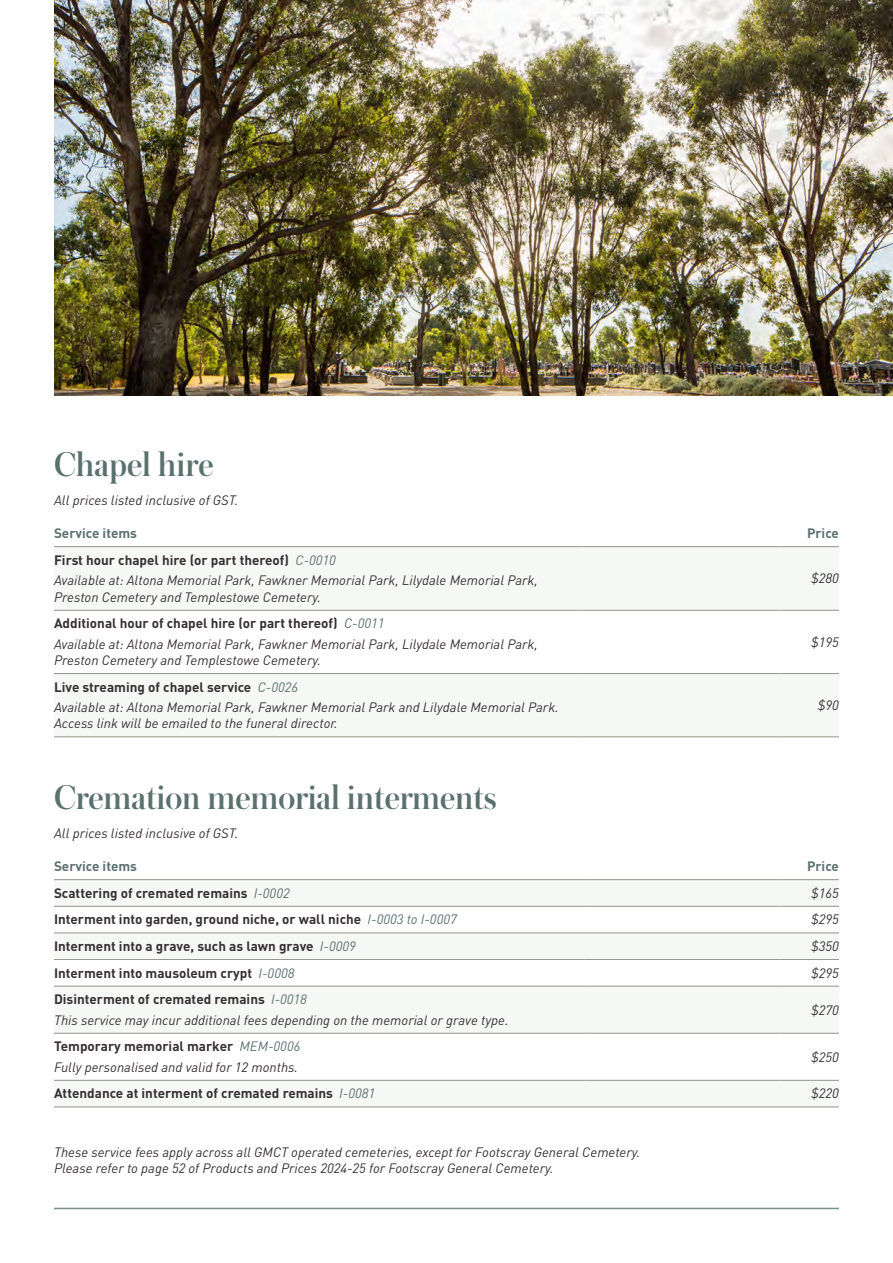
<style>
.page{position:relative;width:893px;height:1263px;background:#fff}
.page>*{position:absolute;margin:0;border:0;box-sizing:border-box;transform-origin:0 0}
.t1{font:500 36px "Austin";color:#5b716e}
.Table_L_A_regular_text{font:italic 13.5px/16.2px "DIN";color:#362f34}
.Table_L_A_regular_text-2{font:700 13.5px "DIN";color:#362f34}
.Table_L_A_regular_text-3{font:700 13.5px "DIN";color:#5b716e}
.s1{font-weight:400;font-style:italic;color:#5b716e}
</style>
<div class="page">
<hr style="left:54px;top:1208px;width:785px;height:1px;background:#79918e">
<div style="left:54px;top:547px;width:785px;height:128px;background:#f6f8f6"></div>
<svg style="left:54px;top:611px;width:785px;height:62px"></svg>
<hr style="left:779px;top:546px;width:60px;height:1px;background:#96928c">
<hr style="left:779px;top:610px;width:60px;height:1px;background:#96928c">
<hr style="left:779px;top:673px;width:60px;height:1px;background:#96928c">
<hr style="left:779px;top:736px;width:60px;height:1px;background:#96928c">
<hr style="left:54px;top:546px;width:529px;height:1px;background:#96928c">
<hr style="left:583px;top:546px;width:196px;height:1px;background:#96928c">
<hr style="left:54px;top:610px;width:529px;height:1px;background:#96928c">
<hr style="left:583px;top:610px;width:196px;height:1px;background:#96928c">
<hr style="left:54px;top:673px;width:529px;height:1px;background:#96928c">
<hr style="left:583px;top:673px;width:196px;height:1px;background:#96928c">
<hr style="left:54px;top:736px;width:529px;height:1px;background:#96928c">
<hr style="left:583px;top:736px;width:196px;height:1px;background:#96928c">
<div style="left:54px;top:880px;width:785px;height:227px;background:#f6f8f6"></div>
<svg style="left:54px;top:907px;width:785px;height:173px"></svg>
<hr style="left:779px;top:879px;width:60px;height:1px;background:#96928c">
<hr style="left:779px;top:906px;width:60px;height:1px;background:#96928c">
<hr style="left:779px;top:933px;width:60px;height:1px;background:#96928c">
<hr style="left:779px;top:959px;width:60px;height:1px;background:#96928c">
<hr style="left:779px;top:986px;width:60px;height:1px;background:#96928c">
<hr style="left:779px;top:1033px;width:60px;height:1px;background:#96928c">
<hr style="left:779px;top:1080px;width:60px;height:1px;background:#96928c">
<hr style="left:779px;top:1107px;width:60px;height:1px;background:#96928c">
<hr style="left:54px;top:879px;width:530px;height:1px;background:#96928c">
<hr style="left:584px;top:879px;width:195px;height:1px;background:#96928c">
<hr style="left:54px;top:933px;width:530px;height:1px;background:#96928c">
<hr style="left:584px;top:933px;width:195px;height:1px;background:#96928c">
<hr style="left:54px;top:986px;width:530px;height:1px;background:#96928c">
<hr style="left:584px;top:986px;width:195px;height:1px;background:#96928c">
<hr style="left:54px;top:1080px;width:530px;height:1px;background:#96928c">
<hr style="left:584px;top:1080px;width:195px;height:1px;background:#96928c">
<hr style="left:54px;top:906px;width:530px;height:1px;background:#96928c">
<hr style="left:584px;top:906px;width:195px;height:1px;background:#96928c">
<hr style="left:54px;top:959px;width:530px;height:1px;background:#96928c">
<hr style="left:584px;top:959px;width:195px;height:1px;background:#96928c">
<hr style="left:54px;top:1033px;width:530px;height:1px;background:#96928c">
<hr style="left:584px;top:1033px;width:195px;height:1px;background:#96928c">
<hr style="left:54px;top:1107px;width:530px;height:1px;background:#96928c">
<hr style="left:584px;top:1107px;width:195px;height:1px;background:#96928c">
<img style="left:54px;top:0;width:839px;height:396px">
<p class="t1" style="left:54px;top:439px;width:161px">Chapel hire</p>
<p class="Table_L_A_regular_text" style="left:54px;top:492px;width:186px">All prices listed inclusive of GST.</p>
<p class="Table_L_A_regular_text-3" style="left:54px;top:524px;width:85px">Service items</p>
<p class="Table_L_A_regular_text-3" style="left:807px;top:524px;width:33px">Price</p>
<p class="Table_L_A_regular_text-2" style="left:54px;top:551px;width:283px">First hour chapel hire (or part thereof) <span class="s1">C-0010</span></p>
<p class="Table_L_A_regular_text" style="left:54px;top:572px;width:485px">Available at: Altona Memorial Park, Fawkner Memorial Park, Lilydale Memorial Park,<br>Preston Cemetery and Templestowe Cemetery.</p>
<p class="Table_L_A_regular_text" style="left:811px;top:570px;width:29px">$280</p>
<p class="Table_L_A_regular_text-2" style="left:54px;top:615px;width:332px">Additional hour of chapel hire (or part thereof) <span class="s1">C-0011</span></p>
<p class="Table_L_A_regular_text" style="left:54px;top:636px;width:485px">Available at: Altona Memorial Park, Fawkner Memorial Park, Lilydale Memorial Park,<br>Preston Cemetery and Templestowe Cemetery.</p>
<p class="Table_L_A_regular_text" style="left:811px;top:633px;width:29px">$195</p>
<p class="Table_L_A_regular_text-2" style="left:54px;top:678px;width:246px">Live streaming of chapel service <span class="s1">C-0026</span></p>
<p class="Table_L_A_regular_text" style="left:54px;top:699px;width:506px">Available at: Altona Memorial Park, Fawkner Memorial Park and Lilydale Memorial Park.</p>
<p class="Table_L_A_regular_text" style="left:54px;top:715px;width:285px">Access link will be emailed to the funeral director.</p>
<p class="Table_L_A_regular_text" style="left:818px;top:697px;width:23px">$90</p>
<p class="t1" style="left:54px;top:772px;width:444px">Cremation memorial interments</p>
<p class="Table_L_A_regular_text" style="left:54px;top:825px;width:186px">All prices listed inclusive of GST.</p>
<p class="Table_L_A_regular_text-3" style="left:54px;top:857px;width:85px">Service items</p>
<p class="Table_L_A_regular_text-3" style="left:807px;top:857px;width:33px">Price</p>
<p class="Table_L_A_regular_text-2" style="left:54px;top:884px;width:237px">Scattering of cremated remains <span class="s1">I-0002</span></p>
<p class="Table_L_A_regular_text" style="left:811px;top:884px;width:29px">$165</p>
<p class="Table_L_A_regular_text-2" style="left:54px;top:911px;width:404px">Interment into garden, ground niche, or wall niche <span class="s1">I-0003 to I-0007</span></p>
<p class="Table_L_A_regular_text" style="left:811px;top:911px;width:29px">$295</p>
<p class="Table_L_A_regular_text-2" style="left:54px;top:937px;width:303px">Interment into a grave, such as lawn grave <span class="s1">I-0009</span></p>
<p class="Table_L_A_regular_text" style="left:811px;top:938px;width:29px">$350</p>
<p class="Table_L_A_regular_text-2" style="left:54px;top:964px;width:242px">Interment into mausoleum crypt <span class="s1">I-0008</span></p>
<p class="Table_L_A_regular_text" style="left:811px;top:964px;width:29px">$295</p>
<p class="Table_L_A_regular_text-2" style="left:54px;top:990px;width:254px">Disinterment of cremated remains <span class="s1">I-0018</span></p>
<p class="Table_L_A_regular_text" style="left:54px;top:1011px;width:456px">This service may incur additional fees depending on the memorial or grave type.</p>
<p class="Table_L_A_regular_text" style="left:811px;top:1001px;width:29px">$270</p>
<p class="Table_L_A_regular_text-2" style="left:54px;top:1038px;width:248px">Temporary memorial marker <span class="s1">MEM-0006</span></p>
<p class="Table_L_A_regular_text" style="left:54px;top:1058px;width:246px">Fully personalised and valid for 12 months.</p>
<p class="Table_L_A_regular_text" style="left:811px;top:1048px;width:29px">$250</p>
<p class="Table_L_A_regular_text-2" style="left:54px;top:1085px;width:323px">Attendance at interment of cremated remains <span class="s1">I-0081</span></p>
<p class="Table_L_A_regular_text" style="left:811px;top:1085px;width:29px">$220</p>
<p class="Table_L_A_regular_text" style="left:54px;top:1143px;width:588px">These service fees apply across all GMCT operated cemeteries, except for Footscray General Cemetery.<br>Please refer to page 52 of Products and Prices 2024-25 for Footscray General Cemetery.</p>
</div>
